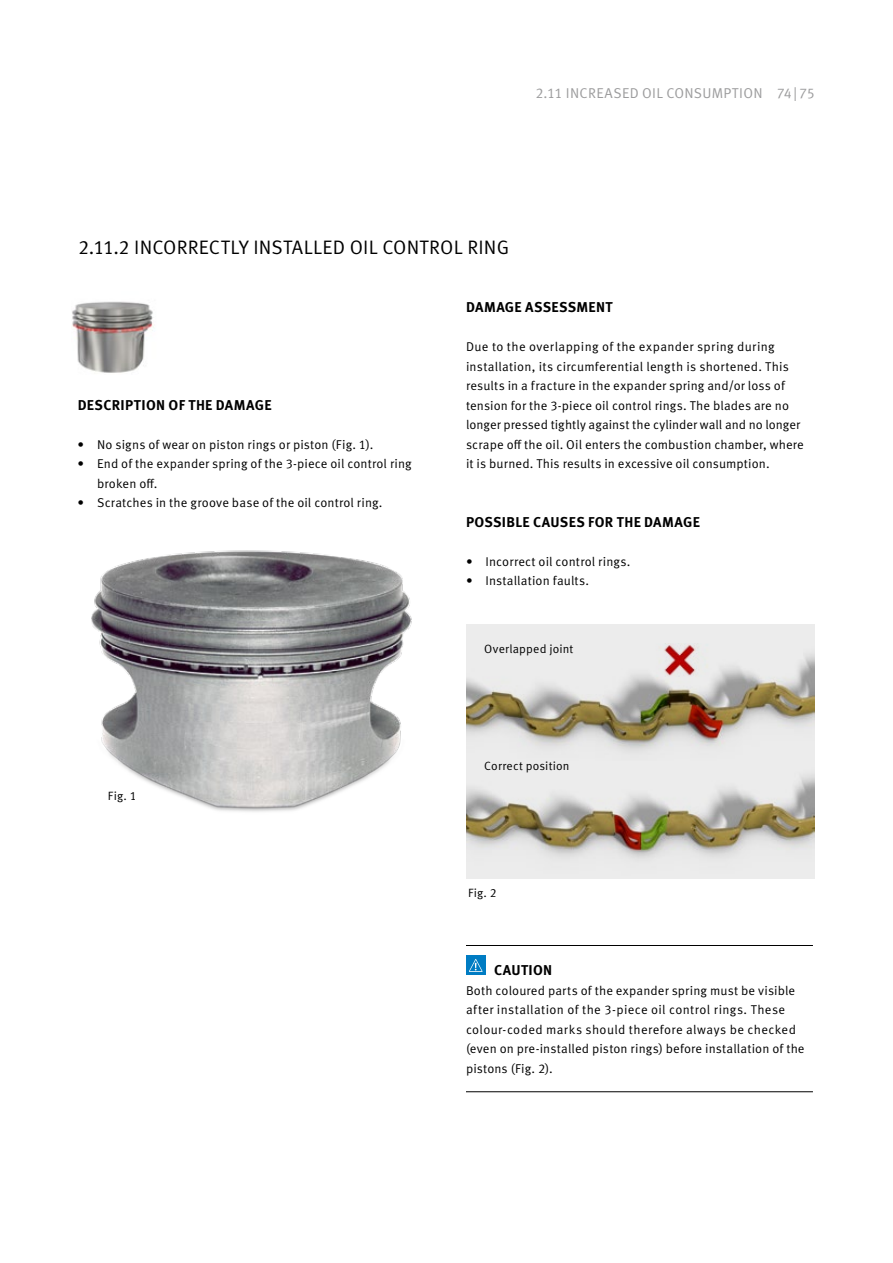
<style>
.page{position:relative;width:893px;height:1263px;background:#fff}
.page>*{position:absolute;margin:0;border:0;box-sizing:border-box;transform-origin:0 0}
.t1{font:19.5px "Meta Pro";letter-spacing:.01em;color:#000}
.t2{font:700 14.25px "Meta Pro";letter-spacing:.02em;color:#000}
.t3{font:14.25px "Meta Pro";letter-spacing:.02em;color:#9c9c9d}
.t4{font:12.75px/19.5px "Meta Pro";letter-spacing:.01em;color:#000}
.t5{font:12px "Meta Pro";letter-spacing:.015em;color:#000}
</style>
<div class="page">
<img style="left:72px;top:301px;width:82px;height:72px">
<img style="left:91px;top:550px;width:321px;height:262px">
<div style="left:466px;top:624px;width:349px;height:137px;background:#ececec"></div>
<img style="left:466px;top:644px;width:348px;height:107px">
<div style="left:466px;top:761px;width:349px;height:117px;background:#ececec"></div>
<svg style="left:466px;top:775px;width:348px;height:104px"></svg>
<hr style="left:466px;top:945px;width:347px;height:1px;background:#000">
<div style="left:466px;top:956px;width:19px;height:19px;background:#007cc3"></div>
<svg style="left:469px;top:959px;width:14px;height:13px"></svg>
<hr style="left:466px;top:1091px;width:347px;height:1px;background:#000">
<p class="t3" style="left:536px;top:84px;width:228px">2.11 INCREASED OIL CONSUMPTION</p>
<p class="t3" style="left:777px;top:84px;width:40px">74|75</p>
<h1 class="t1" style="left:78px;top:235px;width:433px">2.11.2 INCORRECTLY INSTALLED OIL CONTROL RING</h1>
<p class="t2" style="left:78px;top:396px;width:195px">DESCRIPTION OF THE DAMAGE</p>
<p class="t4" style="left:78px;top:434px;width:297px">• No signs of wear on piston rings or piston (Fig. 1).</p>
<p class="t4" style="left:97px;top:454px;width:316px;text-indent:-19px">• End of the expander spring of the 3-piece oil control ring broken off.</p>
<p class="t4" style="left:78px;top:493px;width:306px">• Scratches in the groove base of the oil control ring.</p>
<p class="t5" style="left:108px;top:788px;width:30px">Fig. 1</p>
<p class="t2" style="left:466px;top:298px;width:148px">DAMAGE ASSESSMENT</p>
<p class="t4" style="left:466px;top:337px;width:339px">Due to the overlapping of the expander spring during installation, its circumferential length is shortened. This results in a fracture in the expander spring and/or loss of tension for the 3-piece oil control rings. The blades are no longer pressed tightly against the cylinder wall and no longer scrape off the oil. Oil enters the combustion chamber, where it is burned. This results in excessive oil consumption.</p>
<p class="t2" style="left:466px;top:513px;width:235px">POSSIBLE CAUSES FOR THE DAMAGE</p>
<p class="t4" style="left:466px;top:551px;width:166px">• Incorrect oil control rings.</p>
<p class="t4" style="left:466px;top:571px;width:125px">• Installation faults.</p>
<p class="t5" style="left:484px;top:642px;width:91px">Overlapped joint</p>
<p class="t5" style="left:484px;top:759px;width:87px">Correct position</p>
<p class="t5" style="left:468px;top:886px;width:30px">Fig. 2</p>
<p class="t2" style="left:494px;top:961px;width:60px">CAUTION</p>
<p class="t4" style="left:466px;top:980px;width:340px">Both coloured parts of the expander spring must be visible after installation of the 3-piece oil control rings. These colour-coded marks should therefore always be checked (even on pre-installed piston rings) before installation of the pistons (Fig. 2).</p>
</div>
